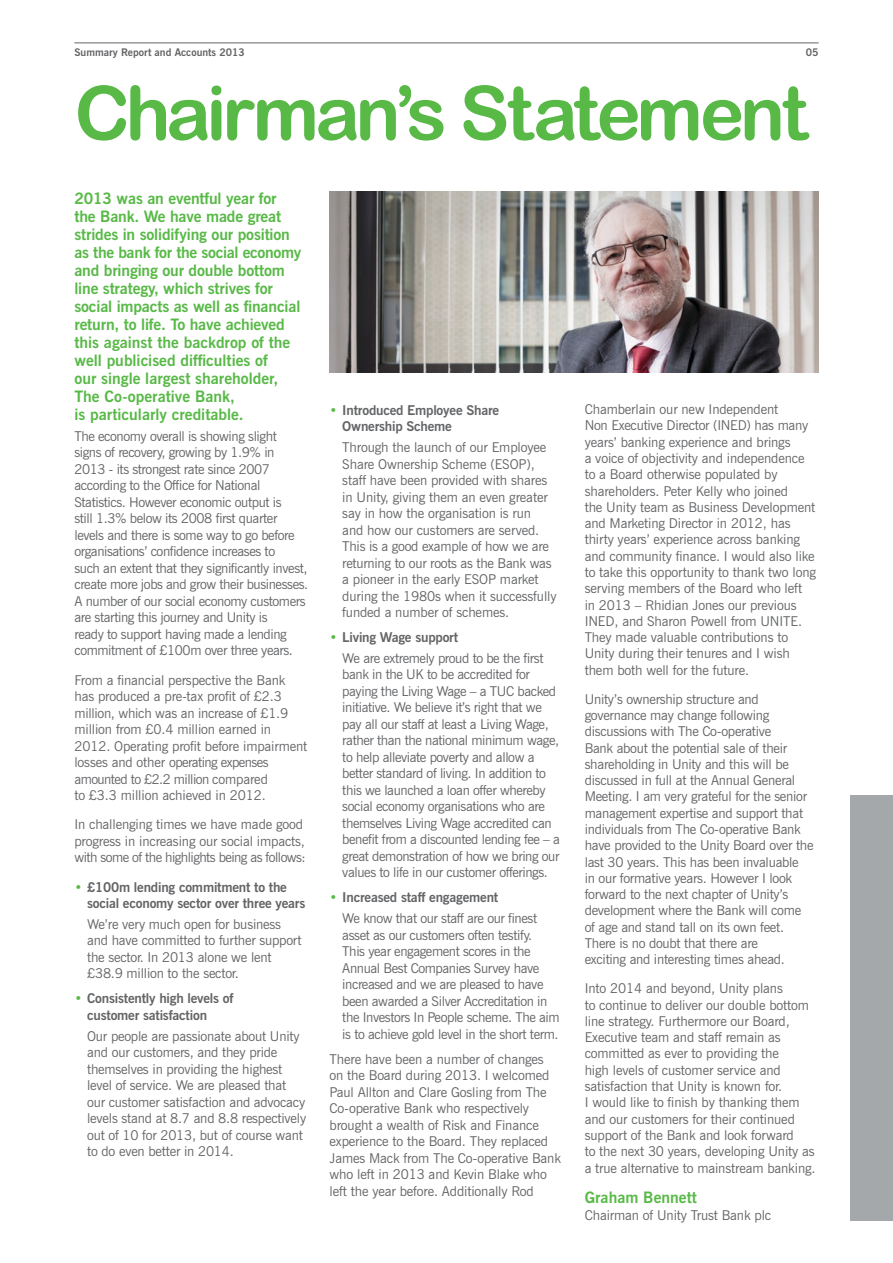
<style>
.page{position:relative;width:893px;height:1263px;background:#fff}
.page>*{position:absolute;margin:0;border:0;box-sizing:border-box;transform-origin:0 0}
.t1{font:75px "Arial Rounded MT Bold";letter-spacing:-.06em;color:#58b947}
.t2{font:700 15.75px/18px "News Gothic BT";letter-spacing:-.01em;color:#58b947}
.t3{font:13.5px/16.5px "News Gothic BT";letter-spacing:-.015em;color:#636466}
.t4{font:700 13.5px/16.5px "News Gothic BT";letter-spacing:-.015em;color:#636466}
.t5{font:700 10.5px "News Gothic BT";color:#636466}
.s1{color:#58b947}
.s2{font-weight:700;color:#58b947}
.s3{font-weight:700}
</style>
<div class="page">
<div style="left:850px;top:795px;width:43px;height:425px;background:#a5a8aa"></div>
<hr style="left:74px;top:43px;width:745px;height:1px;background:#636466">
<img style="left:330px;top:191px;width:489px;height:181px">
<p class="t5" style="left:74px;top:46px;width:172px">Summary Report and Accounts 2013</p>
<p class="t5" style="left:806px;top:46px;width:14px">05</p>
<h1 class="t1" style="left:74px;top:69px;width:735px">Chairman’s Statement</h1>
<p class="t2" style="left:74px;top:189px;width:229px">2013 was an eventful year for the Bank. We have made great strides in solidifying our position as the bank for the social economy and bringing our double bottom line strategy, which strives for social impacts as well as financial return, to life. To have achieved this against the backdrop of the well publicised difficulties of<br>our single largest shareholder,<br>The Co-operative Bank,<br>is particularly creditable.</p>
<p class="t3" style="left:74px;top:428px;width:235px">The economy overall is showing slight<br>signs of recovery, growing by 1.9% in 2013 - its strongest rate since 2007 according to the Office for National Statistics. However economic output is<br>still 1.3% below its 2008 first quarter levels and there is some way to go before organisations’ confidence increases to<br>such an extent that they significantly invest, create more jobs and grow their businesses.<br>A number of our social economy customers are starting this journey and Unity is<br>ready to support having made a lending commitment of £100m over three years.</p>
<p class="t3" style="left:74px;top:671px;width:234px">From a financial perspective the Bank has produced a pre-tax profit of £2.3 million, which was an increase of £1.9 million from £0.4 million earned in 2012. Operating profit before impairment losses and other operating expenses amounted to £2.2 million compared<br>to £3.3 million achieved in 2012.</p>
<p class="t3" style="left:74px;top:816px;width:233px">In challenging times we have made good progress in increasing our social impacts, with some of the highlights being as follows:</p>
<p class="t4" style="left:87px;top:878px;width:220px;text-indent:-13px"><span class="s1">•</span> £100m lending commitment to the social economy sector over three years</p>
<p class="t3" style="left:87px;top:916px;width:216px">We’re very much open for business and have committed to further support the sector. In 2013 alone we lent £38.9 million to the sector.</p>
<p class="t4" style="left:87px;top:990px;width:148px;text-indent:-13px"><span class="s1">•</span> Consistently high levels of customer satisfaction</p>
<p class="t3" style="left:87px;top:1027px;width:220px">Our people are passionate about Unity and our customers, and they pride themselves in providing the highest level of service. We are pleased that our customer satisfaction and advocacy levels stand at 8.7 and 8.8 respectively out of 10 for 2013, but of course want to do even better in 2014.</p>
<p class="t4" style="left:342px;top:402px;width:158px;text-indent:-13px"><span class="s1">•</span> Introduced Employee Share<br>Ownership Scheme</p>
<p class="t3" style="left:342px;top:439px;width:216px">Through the launch of our Employee Share Ownership Scheme (ESOP), staff have been provided with shares in Unity, giving them an even greater say in how the organisation is run<br>and how our customers are served.<br>This is a good example of how we are returning to our roots as the Bank was a pioneer in the early ESOP market during the 1980s when it successfully funded a number of schemes.</p>
<p class="t3" style="left:342px;top:627px;width:203px;line-height:20.7px;text-indent:-13px"><span class="s2">•</span> <span class="s3">Living Wage support<br></span>We are extremely proud to be the first</p>
<p class="t3" style="left:342px;top:666px;width:219px">bank in the UK to be accredited for paying the Living Wage – a TUC backed initiative. We believe it’s right that we pay all our staff at least a Living Wage, rather than the national minimum wage, to help alleviate poverty and allow a better standard of living. In addition to this we launched a loan offer whereby social economy organisations who are themselves Living Wage accredited can benefit from a discounted lending fee – a great demonstration of how we bring our values to life in our customer offerings.</p>
<p class="t3" style="left:342px;top:887px;width:196px;line-height:20.7px;text-indent:-13px"><span class="s2">•</span> <span class="s3">Increased staff engagement<br></span>We know that our staff are our finest</p>
<p class="t3" style="left:342px;top:926px;width:219px">asset as our customers often testify.<br>This year engagement scores in the Annual Best Companies Survey have increased and we are pleased to have been awarded a Silver Accreditation in the Investors In People scheme. The aim is to achieve gold level in the short term.</p>
<p class="t3" style="left:330px;top:1050px;width:233px">There have been a number of changes on the Board during 2013. I welcomed Paul Allton and Clare Gosling from The Co-operative Bank who respectively brought a wealth of Risk and Finance experience to the Board. They replaced James Mack from The Co-operative Bank who left in 2013 and Kevin Blake who left the year before. Additionally Rod</p>
<p class="t3" style="left:585px;top:401px;width:233px">Chamberlain our new Independent<br>Non Executive Director (INED) has many years’ banking experience and brings<br>a voice of objectivity and independence to a Board otherwise populated by shareholders. Peter Kelly who joined<br>the Unity team as Business Development and Marketing Director in 2012, has thirty years’ experience across banking and community finance. I would also like to take this opportunity to thank two long serving members of the Board who left<br>in 2013 – Rhidian Jones our previous INED, and Sharon Powell from UNITE.<br>They made valuable contributions to Unity during their tenures and I wish them both well for the future.</p>
<p class="t3" style="left:585px;top:691px;width:230px">Unity’s ownership structure and governance may change following discussions with The Co-operative<br>Bank about the potential sale of their shareholding in Unity and this will be discussed in full at the Annual General Meeting. I am very grateful for the senior management expertise and support that individuals from The Co-operative Bank have provided to the Unity Board over the last 30 years. This has been invaluable<br>in our formative years. However I look forward to the next chapter of Unity’s development where the Bank will come of age and stand tall on its own feet.<br>There is no doubt that there are<br>exciting and interesting times ahead.</p>
<p class="t3" style="left:585px;top:980px;width:232px">Into 2014 and beyond, Unity plans<br>to continue to deliver our double bottom line strategy. Furthermore our Board, Executive team and staff remain as committed as ever to providing the<br>high levels of customer service and satisfaction that Unity is known for.<br>I would like to finish by thanking them and our customers for their continued support of the Bank and look forward<br>to the next 30 years, developing Unity as a true alternative to mainstream banking.</p>
<p class="t2" style="left:585px;top:1188px;width:114px">Graham Bennett</p>
<p class="t3" style="left:585px;top:1206px;width:188px">Chairman of Unity Trust Bank plc</p>
</div>
